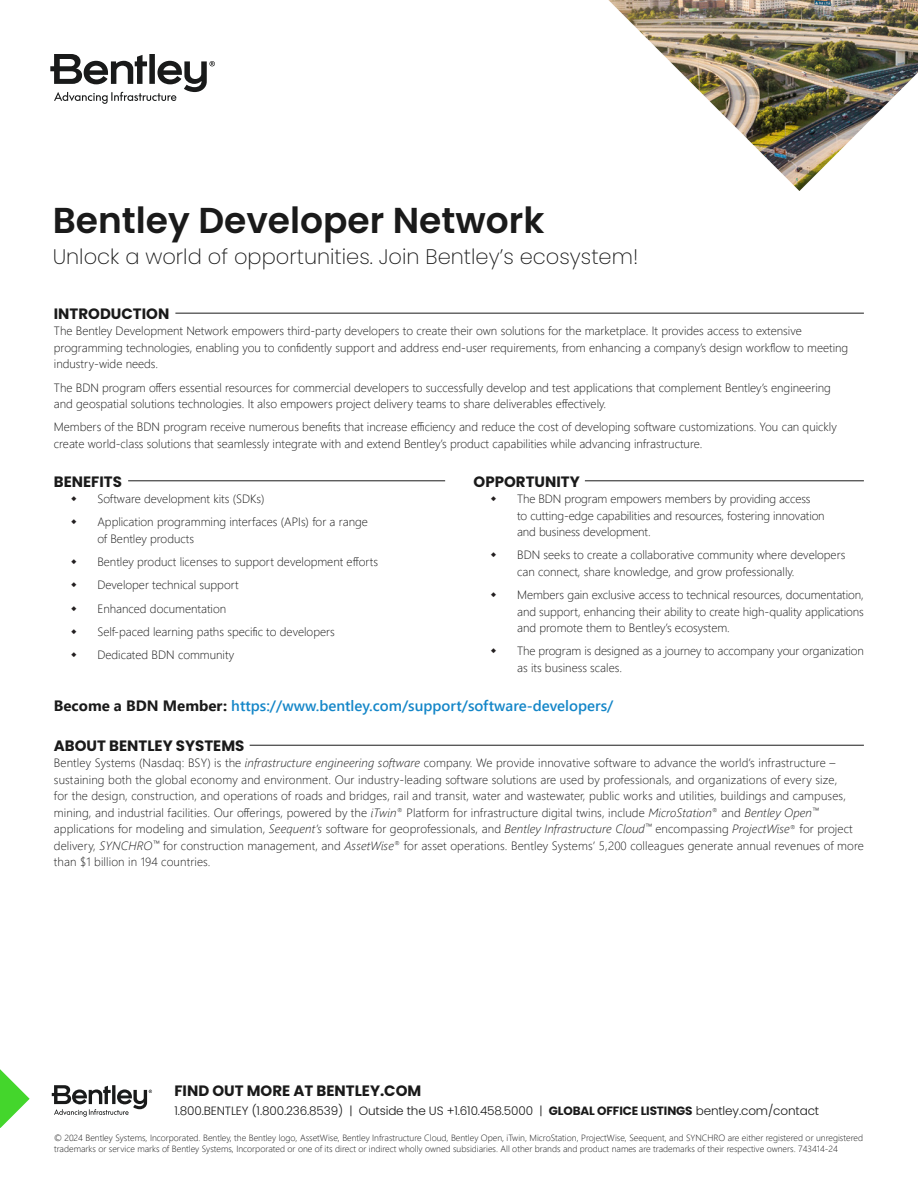
<style>
.page{position:relative;width:918px;height:1188px;background:#fff}
.page>*{position:absolute;margin:0;border:0;box-sizing:border-box;transform-origin:0 0}
.t1{font:600 36px "Poppins";color:#1a1a1a}
.t2{font:200 21px "Poppins";color:#1a1a1a}
.t3{font:700 15px "Poppins";color:#1a1a1a}
.t4{font:600 15px "Segoe UI";color:#1486c8}
.t5{font:300 12px/16.5px "Segoe UI";color:#1a1a1a}
.t6{font:300 12px "Poppins";letter-spacing:-.01em;color:#1a1a1a}
.t7{font:300 9px/10.8px "Segoe UI";color:#1a1a1a}
.s1{font-weight:700;color:#1a1a1a}
.s2{font-style:italic}
.s3{font-weight:700}
</style>
<div class="page">
<svg style="left:0;top:1069px;width:30px;height:59px"></svg>
<svg style="left:52px;top:1085px;width:100px;height:32px"></svg>
<svg style="left:50px;top:54px;width:165px;height:50px"></svg>
<img style="left:608px;top:0;width:310px;height:191px">
<hr style="left:175px;top:313px;width:689px;height:1px;background:#1a1a1a">
<hr style="left:128px;top:480px;width:317px;height:1px;background:#1a1a1a">
<hr style="left:585px;top:480px;width:279px;height:1px;background:#1a1a1a">
<hr style="left:250px;top:745px;width:614px;height:1px;background:#1a1a1a">
<h1 class="t1" style="left:53px;top:200px;width:493px">Bentley Developer Network</h1>
<h2 class="t2" style="left:53px;top:244px;width:587px">Unlock a world of opportunities. Join Bentley’s ecosystem!</h2>
<p class="t3" style="left:54px;top:305px;width:117px">INTRODUCTION</p>
<p class="t5" style="left:54px;top:322px;width:796px">The Bentley Development Network empowers third-party developers to create their own solutions for the marketplace. It provides access to extensive programming technologies, enabling you to confidently support and address end-user requirements, from enhancing a company’s design workflow to meeting industry-wide needs.</p>
<p class="t5" style="left:54px;top:378px;width:779px">The BDN program offers essential resources for commercial developers to successfully develop and test applications that complement Bentley’s engineering and geospatial solutions technologies. It also empowers project delivery teams to share deliverables effectively.</p>
<p class="t5" style="left:54px;top:418px;width:784px">Members of the BDN program receive numerous benefits that increase efficiency and reduce the cost of developing software customizations. You can quickly create world-class solutions that seamlessly integrate with and extend Bentley’s product capabilities while advancing infrastructure.</p>
<p class="t3" style="left:54px;top:473px;width:70px">BENEFITS</p>
<p class="t5" style="left:97px;top:486px;width:272px;line-height:23.2px">Software development kits (SDKs)<br>Application programming interfaces (APIs) for a range</p>
<p class="t5" style="left:97px;top:526px;width:282px;line-height:23.2px">of Bentley products<br>Bentley product licenses to support development efforts Developer technical support<br>Enhanced documentation<br>Self-paced learning paths specific to developers Dedicated BDN community</p>
<p class="t3" style="left:474px;top:473px;width:108px">OPPORTUNITY</p>
<p class="t5" style="left:517px;top:489px;width:309px">The BDN program empowers members by providing access<br>to cutting-edge capabilities and resources, fostering innovation and business development.</p>
<p class="t5" style="left:517px;top:546px;width:330px">BDN seeks to create a collaborative community where developers can connect, share knowledge, and grow professionally.</p>
<p class="t5" style="left:517px;top:585px;width:348px;text-align:justify">Members gain exclusive access to technical resources, documentation, and support, enhancing their ability to create high-quality applications and promote them to Bentley’s ecosystem.</p>
<p class="t5" style="left:517px;top:642px;width:348px">The program is designed as a journey to accompany your organization as its business scales.</p>
<p class="t4" style="left:54px;top:692px;width:561px"><span class="s1">Become a BDN Member:</span> https://www.bentley.com/support/software-developers/</p>
<p class="t3" style="left:54px;top:737px;width:192px">ABOUT BENTLEY SYSTEMS</p>
<p class="t5" style="left:54px;top:754px;width:812px">Bentley Systems (Nasdaq: BSY) is the <span class="s2">infrastructure engineering software</span> company. We provide innovative software to advance the world’s infrastructure – sustaining both the global economy and environment. Our industry-leading software solutions are used by professionals, and organizations of every size,<br>for the design, construction, and operations of roads and bridges, rail and transit, water and wastewater, public works and utilities, buildings and campuses, mining, and industrial facilities. Our offerings, powered by the <span class="s2">iTwin</span><sup>®</sup> Platform for infrastructure digital twins, include <span class="s2">MicroStation</span><sup>®</sup> and <span class="s2">Bentley Open</span><sup>™ </sup>applications for modeling and simulation, <span class="s2">Seequent’s</span> software for geoprofessionals, and <span class="s2">Bentley Infrastructure Cloud</span><sup>™</sup> encompassing <span class="s2">ProjectWise</span><sup>®</sup> for project delivery, <span class="s2">SYNCHRO</span><sup>™</sup> for construction management, and <span class="s2">AssetWise</span><sup>®</sup> for asset operations. Bentley Systems’ 5,200 colleagues generate annual revenues of more than $1 billion in 194 countries.</p>
<p class="t3" style="left:174px;top:1082px;width:248px">FIND OUT MORE AT BENTLEY.COM</p>
<p class="t6" style="left:174px;top:1103px;width:646px">1.800.BENTLEY (1.800.236.8539) | Outside the US +1.610.458.5000 | <span class="s3">GLOBAL OFFICE LISTINGS</span> bentley.com/contact</p>
<p class="t7" style="left:54px;top:1131px;width:811px">© 2024 Bentley Systems, Incorporated. Bentley, the Bentley logo, AssetWise, Bentley Infrastructure Cloud, Bentley Open, iTwin, MicroStation, ProjectWise, Seequent, and SYNCHRO are either registered or unregistered trademarks or service marks of Bentley Systems, Incorporated or one of its direct or indirect wholly owned subsidiaries. All other brands and product names are trademarks of their respective owners. 743414-24</p>
</div>
